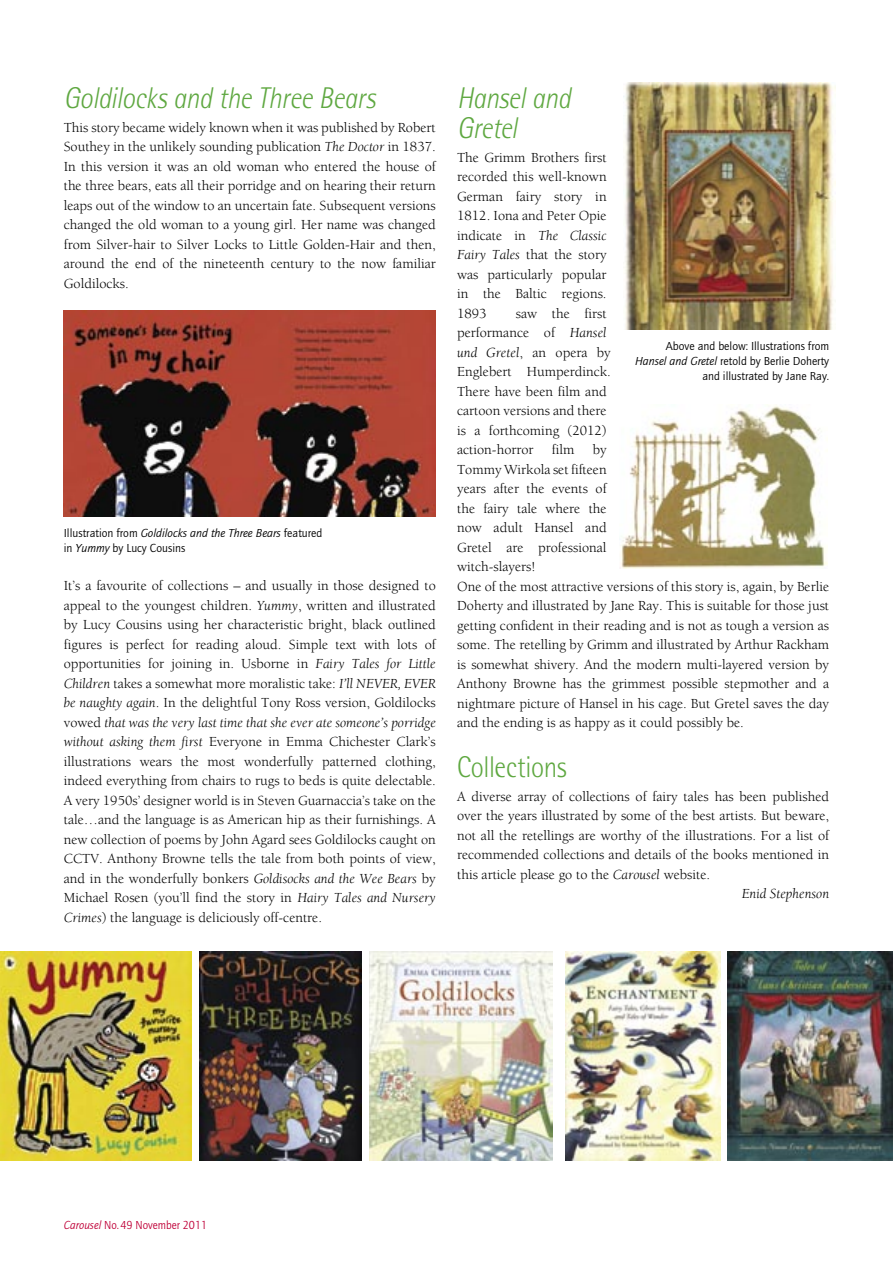
<style>
.page{position:relative;width:893px;height:1263px;background:#fff}
.page>*{position:absolute;margin:0;border:0;box-sizing:border-box;transform-origin:0 0}
.t1{font:italic 300 30px/30px "Rotis Semi Sans";letter-spacing:-.015em;color:#5fa841;scale:.9 1}
.t2{font:300 30px "Rotis Semi Sans";letter-spacing:-.01em;color:#5fa841;scale:.9 1}
.t3{font:14.25px/19.5px "Berkeley";color:#000;text-align:justify}
.t4{font:italic 14.25px "Berkeley";color:#000}
.t5{font:12px/15px "Quay Itc T";color:#000}
.t6{font:12px "Quay Itc T";color:#bf0038;scale:.95 1}
.s1{font-style:italic}
</style>
<div class="page">
<img style="left:64px;top:310px;width:372px;height:206px">
<img style="left:0;top:951px;width:191px;height:210px">
<img style="left:200px;top:951px;width:161px;height:210px">
<img style="left:369px;top:951px;width:183px;height:210px">
<img style="left:623px;top:82px;width:212px;height:247px">
<img style="left:620px;top:405px;width:207px;height:163px">
<img style="left:566px;top:951px;width:154px;height:210px">
<img style="left:727px;top:951px;width:166px;height:210px">
<h1 class="t1" style="left:64px;top:83px;width:348px">Goldilocks and the Three Bears</h1>
<p class="t3" style="left:64px;top:118px;width:374px">This story became widely known when it was published by Robert Southey in the unlikely sounding publication <span class="s1">The Doctor</span> in 1837.<br>In this version it was an old woman who entered the house of the three bears, eats all their porridge and on hearing their return leaps out of the window to an uncertain fate. Subsequent versions changed the old woman to a young girl. Her name was changed from Silver-hair to Silver Locks to Little Golden-Hair and then, around the end of the nineteenth century to the now familiar Goldilocks.</p>
<p class="t5" style="left:64px;top:525px;width:260px">Illustration from <span class="s1">Goldilocks and the Three Bears</span> featured in <span class="s1">Yummy</span> by Lucy Cousins</p>
<p class="t3" style="left:64px;top:576px;width:374px">It’s a favourite of collections – and usually in those designed to appeal to the youngest children. <span class="s1">Yummy</span>, written and illustrated by Lucy Cousins using her characteristic bright, black outlined figures is perfect for reading aloud. Simple text with lots of opportunities for joining in. Usborne in <span class="s1">Fairy Tales for Little Children</span> takes a somewhat more moralistic take: <span class="s1">I’ll NEVER, EVER be naughty again</span>. In the delightful Tony Ross version, Goldilocks vowed <span class="s1">that was the very last time that she ever ate someone’s porridge without asking them first</span> Everyone in Emma Chichester Clark’s illustrations wears the most wonderfully patterned clothing, indeed everything from chairs to rugs to beds is quite delectable.<br>A very 1950s’ designer world is in Steven Guarnaccia’s take on the tale…and the language is as American hip as their furnishings. A new collection of poems by John Agard sees Goldilocks caught on CCTV. Anthony Browne tells the tale from both points of view, and in the wonderfully bonkers <span class="s1">Goldisocks and the Wee Bears</span> by Michael Rosen (you’ll find the story in <span class="s1">Hairy Tales and Nursery Crimes</span>) the language is deliciously off-centre.</p>
<h1 class="t1" style="left:457px;top:83px;width:128px">Hansel and<br>Gretel</h1>
<p class="t3" style="left:457px;top:148px;width:151px">The Grimm Brothers first recorded this well-known German fairy story in 1812. Iona and Peter Opie indicate in <span class="s1">The Classic Fairy Tales</span> that the story was particularly popular in the Baltic regions.<br>1893</p>
<p class="t3" style="left:457px;top:304px;width:155px;text-align:left;text-indent:59px">saw the first performance of <span class="s1">Hansel und Gretel</span>, an opera by<br>Englebert Humperdinck.<br>There have been film and cartoon versions and there is a forthcoming (2012) action-horror</p>
<p class="t5" style="left:635px;top:338px;width:196px;text-align:right">Above and below: Illustrations from<br><span class="s1">Hansel and Gretel</span> retold by Berlie Doherty and illustrated by Jane Ray.</p>
<p class="t3" style="left:552px;top:440px;width:24px">film</p>
<p class="t3" style="left:457px;top:440px;width:374px;text-align:left;text-indent:136px">by<br>Tommy Wirkola set fifteen<br>years after the events of<br>the fairy tale where the<br>now adult Hansel and<br>Gretel are professional<br>witch-slayers!<br>One of the most attractive versions of this story is, again, by Berlie Doherty and illustrated by Jane Ray. This is suitable for those just getting confident in their reading and is not as tough a version as some. The retelling by Grimm and illustrated by Arthur Rackham is somewhat shivery. And the modern multi-layered version by Anthony Browne has the grimmest possible stepmother and a nightmare picture of Hansel in his cage. But Gretel saves the day and the ending is as happy as it could possibly be.</p>
<h1 class="t2" style="left:457px;top:749px;width:123px">Collections</h1>
<p class="t3" style="left:457px;top:787px;width:373px">A diverse array of collections of fairy tales has been published</p>
<p class="t3" style="left:457px;top:806px;width:374px">over the years illustrated by some of the best artists. But beware,</p>
<p class="t3" style="left:457px;top:826px;width:374px">not all the retellings are worthy of the illustrations. For a list of</p>
<p class="t3" style="left:457px;top:845px;width:374px">recommended collections and details of the books mentioned in</p>
<p class="t3" style="left:457px;top:865px;width:254px">this article please go to the <span class="s1">Carousel</span> website.</p>
<p class="t4" style="left:742px;top:886px;width:89px">Enid Stephenson</p>
<p class="t6" style="left:64px;top:1218px;width:152px"><span class="s1">Carousel</span> No.49 November 2011</p>
</div>
